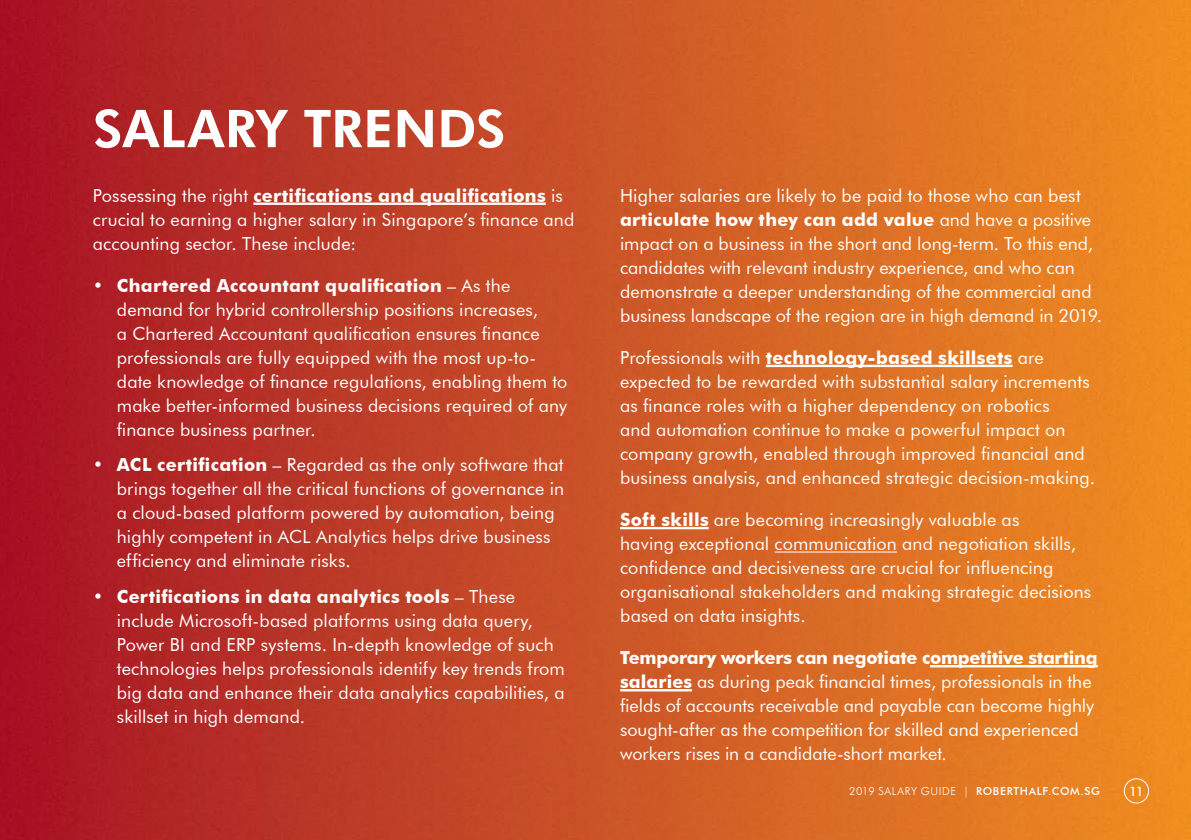
<style>
.page{position:relative;width:1191px;height:840px;background:#fff}
.page>*{position:absolute;margin:0;border:0;box-sizing:border-box;transform-origin:0 0}
.t1{font:800 52px "Futura BT";letter-spacing:.005em;color:#fff}
.t2{font:18px/24px "Futura BT";letter-spacing:.005em;color:#fff}
.t3{font:500 13px "Futura BT";color:#fff}
.t4{font:500 11px "Futura BT";letter-spacing:.06em;color:#fff}
.s1{font-weight:700}
.s2{font-weight:300}
</style>
<div class="page">
<img style="left:0;top:0;width:1191px;height:839px">
<hr style="left:253px;top:202px;width:293px;height:3px;background:#fff">
<hr style="left:766px;top:364px;width:246px;height:3px;background:#fff">
<hr style="left:620px;top:526px;width:88px;height:3px;background:#fff">
<hr style="left:774px;top:551px;width:123px;height:1px;background:#fff">
<hr style="left:930px;top:664px;width:167px;height:3px;background:#fff">
<hr style="left:620px;top:688px;width:72px;height:3px;background:#fff">
<div style="left:1124px;top:778px;width:24px;height:24px;border:1px solid #fff;border-radius:50%"></div>
<h1 class="t1" style="left:93px;top:97px;width:413px">SALARY TRENDS</h1>
<p class="t2" style="left:93px;top:183px;width:483px">Possessing the right <span class="s1">certifications and qualifications</span> is crucial to earning a higher salary in Singapore’s finance and accounting sector. These include:</p>
<p class="t2" style="left:117px;top:273px;width:452px;text-indent:-24px"><span class="s2">•</span> <span class="s1">Chartered Accountant qualification</span> – As the demand for hybrid controllership positions increases,<br>a Chartered Accountant qualification ensures finance professionals are fully equipped with the most up-to&shy;date knowledge of finance regulations, enabling them to make better-informed business decisions required of any finance business partner.</p>
<p class="t2" style="left:117px;top:452px;width:449px;text-indent:-24px"><span class="s2">•</span> <span class="s1">ACL certification</span> – Regarded as the only software that brings together all the critical functions of governance in a cloud-based platform powered by automation, being highly competent in ACL Analytics helps drive business efficiency and eliminate risks.</p>
<p class="t2" style="left:117px;top:583px;width:449px;text-indent:-24px"><span class="s2">•</span> <span class="s1">Certifications in data analytics tools</span> – These include Microsoft-based platforms using data query, Power BI and ERP systems. In-depth knowledge of such technologies helps professionals identify key trends from big data and enhance their data analytics capabilities, a skillset in high demand.</p>
<p class="t2" style="left:620px;top:183px;width:484px">Higher salaries are likely to be paid to those who can best <span class="s1">articulate how they can add value</span> and have a positive impact on a business in the short and long-term. To this end, candidates with relevant industry experience, and who can demonstrate a deeper understanding of the commercial and business landscape of the region are in high demand in 2019.</p>
<p class="t2" style="left:620px;top:345px;width:476px">Professionals with <span class="s1">technology-based skillsets</span> are expected to be rewarded with substantial salary increments as finance roles with a higher dependency on robotics<br>and automation continue to make a powerful impact on company growth, enabled through improved financial and business analysis, and enhanced strategic decision-making.</p>
<p class="t2" style="left:620px;top:507px;width:472px"><span class="s1">Soft skills</span> are becoming increasingly valuable as<br>having exceptional communication and negotiation skills, confidence and decisiveness are crucial for influencing organisational stakeholders and making strategic decisions based on data insights.</p>
<p class="t2" style="left:620px;top:645px;width:479px"><span class="s1">Temporary workers can negotiate competitive starting salaries</span> as during peak financial times, professionals in the fields of accounts receivable and payable can become highly sought-after as the competition for skilled and experienced workers rises in a candidate-short market.</p>
<p class="t4" style="left:849px;top:784px;width:252px"><span class="s2">2019 SALARY GUIDE |</span> ROBERTHALF.COM.SG</p>
<p class="t3" style="left:1129px;top:782px;width:16px">11</p>
</div>
